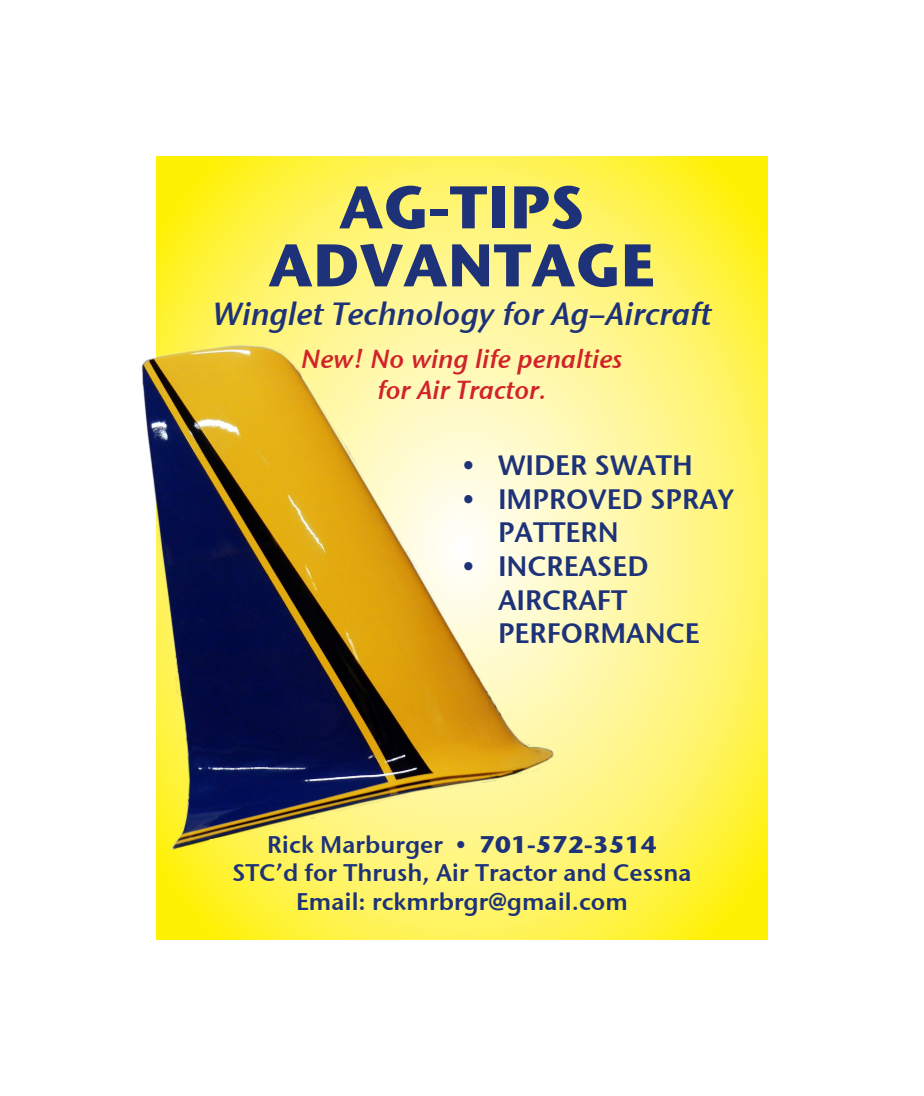
<style>
.page{position:relative;width:924px;height:1096px;background:#fff}
.page>*{position:absolute;margin:0;border:0;box-sizing:border-box;transform-origin:0 0}
.t1{font:700 60px/58px "Stone Sans ITC";color:#1d3278;text-align:center}
.t2{font:32px "Stone Sans Sem ITCTT Semi Ita";color:#1d3278}
.t3{font:28px/33.6px "Stone Sans Sem ITCTT Semi";color:#1d3278}
.t4{font:26px "Stone Sans Sem ITCTT Semi Ita";color:#d1232a}
.t5{font:24px "Stone Sans Sem ITCTT Semi";color:#1d3278}
.s1{font-family:"Stone Sans ITC";font-weight:700}
</style>
<div class="page">
<svg style="left:156px;top:156px;width:612px;height:784px;background:#fff464"></svg>
<img style="left:141px;top:330px;width:436px;height:530px">
<p class="t1" style="left:268px;top:175px;width:389px">AG-TIPS<br>ADVANTAGE</p>
<p class="t2" style="left:213px;top:288px;width:500px">Winglet Technology for Ag–Aircraft</p>
<p class="t4" style="left:301px;top:338px;width:323px">New! No wing life penalties</p>
<p class="t4" style="left:377px;top:369px;width:171px">for Air Tractor.</p>
<p class="t3" style="left:462px;top:447px;width:232px">• WIDER SWATH</p>
<p class="t3" style="left:498px;top:480px;width:238px;text-indent:-36px">• IMPROVED SPRAY<br>PATTERN</p>
<p class="t3" style="left:498px;top:547px;width:203px;text-indent:-36px">• INCREASED<br>AIRCRAFT<br>PERFORMANCE</p>
<p class="t5" style="left:267px;top:824px;width:391px">Rick Marburger • <span class="s1">701-572-3514</span></p>
<p class="t5" style="left:232px;top:853px;width:461px">STC’d for Thrush, Air Tractor and Cessna</p>
<p class="t5" style="left:296px;top:882px;width:333px">Email: rckmrbrgr@gmail.com</p>
</div>
